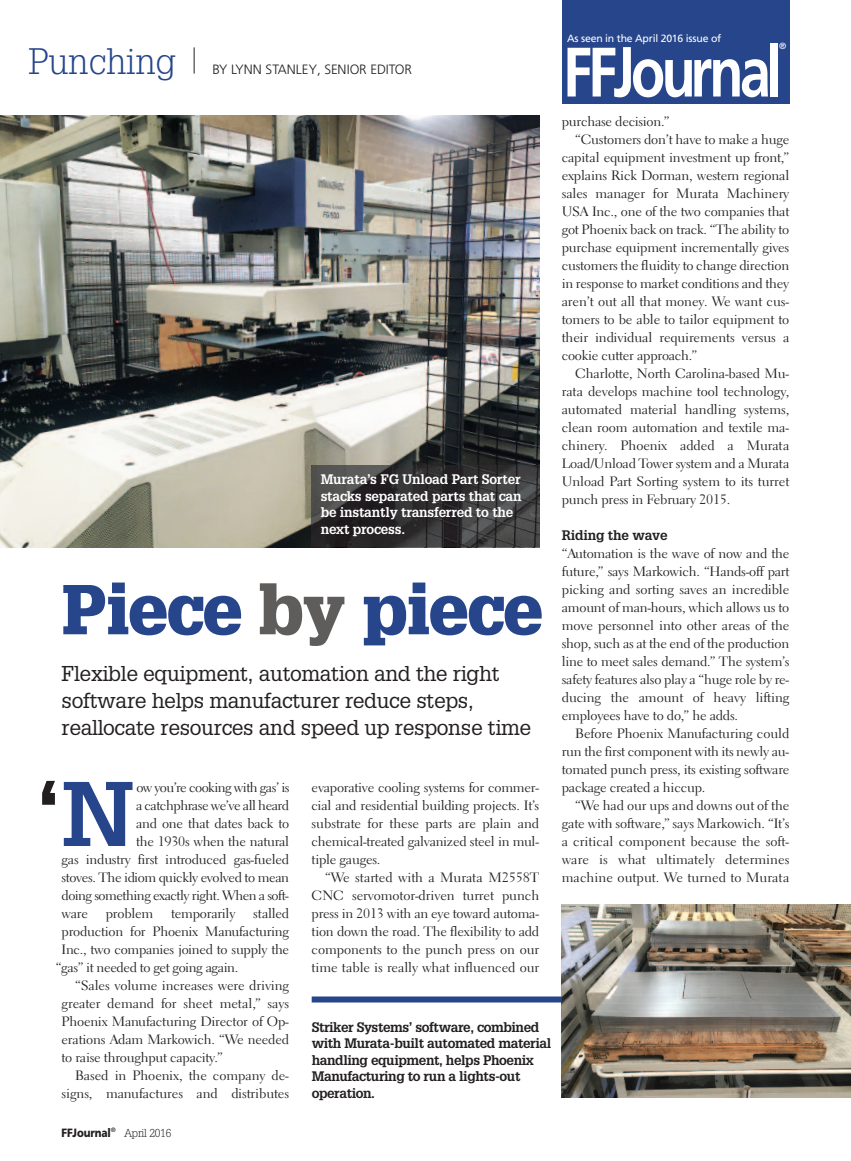
<style>
.page{position:relative;width:851px;height:1161px;background:#fff}
.page>*{position:absolute;margin:0;border:0;box-sizing:border-box;transform-origin:0 0}
.t1{font:700 89.4px "Glypha LT Std";color:#231f20;scale:1.05 1}
.t2{font:900 68.85px "Glypha LT Std";letter-spacing:-.015em;color:#26458b}
.t3{font:300 36px "Glypha LT Std";color:#26458b}
.t4{font:21px/27px "Glypha LT Std";letter-spacing:-.015em;color:#231f20}
.t5{font:13.5px/18px "Electra LH";letter-spacing:-.015em;color:#231f20;text-align:justify;scale:1.05 1}
.t6{font:700 13.5px/16.5px "Glypha LT Std";letter-spacing:-.03em;color:#231f20}
.t7{font:700 13.5px/16.5px "Glypha LT Std";letter-spacing:-.015em;color:#fff}
.t8{font:13.5px "Electra LH";letter-spacing:-.035em;color:#231f20;scale:1.05 1}
.t9{font:300 13.5px "Frutiger";letter-spacing:-.01em;color:#231f20}
.t10{font:900 12px "Frutiger";letter-spacing:-.015em;color:#231f20;scale:.85 1}
.t11{font:10.5px "Frutiger";letter-spacing:-.02em;color:#fff}
.t12{font:9px "Frutiger";color:#fff}
.s1{color:#5f5c5c}
.s2{color:#26458b}
.s3{font-family:"Glypha LT Std";font-weight:300;font-size:11.25px}
</style>
<div class="page">
<svg style="left:194px;top:47px;width:1px;height:27px"></svg>
<img style="left:0;top:115px;width:539px;height:433px">
<img style="left:561px;top:905px;width:289px;height:193px">
<img style="left:312px;top:466px;width:227px;height:81px">
<div style="left:312px;top:997px;width:249px;height:6px;background:#26458b"></div>
<div style="left:561px;top:0;width:228px;height:103px;background:#26458b"></div>
<svg style="left:567px;top:47px;width:200px;height:50px"></svg>
<div style="left:770px;top:43px;width:7px;height:54px;background:#fff"></div>
<h3 class="t3" style="left:28px;top:48px;width:149px">Punching</h3>
<p class="t9" style="left:212px;top:63px;width:201px">BY LYNN STANLEY, SENIOR EDITOR</p>
<p class="t11" style="left:567px;top:34px;width:156px">As seen in the April 2016 issue of</p>
<p class="t12" style="left:779px;top:43px;width:9px">®</p>
<p class="t7" style="left:321px;top:472px;width:202px">Murata’s FG Unload Part Sorter stacks separated parts that can be instantly transferred to the next process.</p>
<h2 class="t2" style="left:62px;top:583px;width:481px">Piece <span class="s1">by</span> piece</h2>
<h3 class="t4" style="left:62px;top:661px;width:471px">Flexible equipment, automation and the right software helps manufacturer reduce steps, reallocate resources and speed up response time</h3>
<h1 class="t1" style="left:35px;top:763px;width:96px">‘<span class="s2">N</span></h1>
<p class="t8" style="left:136px;top:782px;width:147px">ow you’re cooking with gas’ is</p>
<p class="t8" style="left:136px;top:800px;width:147px">a catchphrase we’ve all heard</p>
<p class="t5" style="left:136px;top:816px;width:147px">and one that dates back to</p>
<p class="t5" style="left:136px;top:834px;width:147px">the 1930s when the natural</p>
<p class="t5" style="left:62px;top:852px;width:218px">gas industry first introduced gas-fueled</p>
<p class="t5" style="left:62px;top:870px;width:218px">stoves. The idiom quickly evolved to mean</p>
<p class="t8" style="left:62px;top:890px;width:218px">doing something exactly right. When a soft-</p>
<p class="t5" style="left:62px;top:906px;width:27px">ware</p>
<p class="t5" style="left:106px;top:906px;width:47px">problem</p>
<p class="t5" style="left:171px;top:906px;width:63px">temporarily</p>
<p class="t5" style="left:253px;top:906px;width:36px">stalled</p>
<p class="t5" style="left:62px;top:924px;width:218px">production for Phoenix Manufacturing</p>
<p class="t5" style="left:62px;top:942px;width:218px">Inc., two companies joined to supply the</p>
<p class="t5" style="left:56px;top:960px;width:175px">“gas” it needed to get going again.</p>
<p class="t5" style="left:75px;top:978px;width:205px">“Sales volume increases were driving</p>
<p class="t5" style="left:62px;top:996px;width:218px">greater demand for sheet metal,” says</p>
<p class="t5" style="left:62px;top:1014px;width:218px">Phoenix Manufacturing Director of Op-</p>
<p class="t5" style="left:62px;top:1032px;width:218px">erations Adam Markowich. “We needed</p>
<p class="t5" style="left:62px;top:1050px;width:155px">to raise throughput capacity.”</p>
<p class="t5" style="left:75px;top:1068px;width:205px">Based in Phoenix, the company de-</p>
<p class="t5" style="left:62px;top:1086px;width:218px">signs, manufactures and distributes</p>
<p class="t10" style="left:62px;top:1128px;width:131px">FFJournal<sup>®</sup> <span class="s3">April 2016</span></p>
<p class="t5" style="left:311px;top:780px;width:218px">evaporative cooling systems for commer&shy;cial and residential building projects. It’s substrate for these parts are plain and chemical-treated galvanized steel in mul&shy;tiple gauges.</p>
<p class="t5" style="left:311px;top:870px;width:218px;text-indent:14px">“We started with a Murata M2558T CNC servomotor-driven turret punch press in 2013 with an eye toward automa&shy;tion down the road. The flexibility to add components to the punch press on our time table is really what influenced our</p>
<p class="t6" style="left:312px;top:1019px;width:241px">Striker Systems’ software, combined with Murata-built automated material handling equipment, helps Phoenix<br>Manufacturing to run a lights-out operation.</p>
<p class="t5" style="left:561px;top:114px;width:104px">purchase decision.”</p>
<p class="t5" style="left:575px;top:132px;width:205px">“Customers don’t have to make a huge</p>
<p class="t5" style="left:561px;top:150px;width:218px">capital equipment investment up front,”</p>
<p class="t5" style="left:561px;top:168px;width:218px">explains Rick Dorman, western regional</p>
<p class="t5" style="left:561px;top:186px;width:218px">sales manager for Murata Machinery</p>
<p class="t5" style="left:561px;top:204px;width:218px">USA Inc., one of the two companies that</p>
<p class="t5" style="left:561px;top:222px;width:218px">got Phoenix back on track. “The ability to</p>
<p class="t5" style="left:561px;top:240px;width:218px">purchase equipment incrementally gives</p>
<p class="t5" style="left:561px;top:258px;width:218px">customers the fluidity to change direction</p>
<p class="t5" style="left:561px;top:276px;width:218px">in response to market conditions and they</p>
<p class="t5" style="left:561px;top:294px;width:218px">aren’t out all that money. We want cus-</p>
<p class="t5" style="left:561px;top:312px;width:218px">tomers to be able to tailor equipment to</p>
<p class="t5" style="left:561px;top:330px;width:218px">their individual requirements versus a</p>
<p class="t5" style="left:561px;top:348px;width:131px">cookie cutter approach.”</p>
<p class="t5" style="left:575px;top:366px;width:205px">Charlotte, North Carolina-based Mu-</p>
<p class="t5" style="left:561px;top:384px;width:218px">rata develops machine tool technology,</p>
<p class="t5" style="left:561px;top:402px;width:218px">automated material handling systems,</p>
<p class="t5" style="left:561px;top:420px;width:218px">clean room automation and textile ma-</p>
<p class="t5" style="left:561px;top:438px;width:218px">chinery. Phoenix added a Murata</p>
<p class="t5" style="left:561px;top:456px;width:218px">Load/Unload Tower system and a Murata</p>
<p class="t5" style="left:561px;top:474px;width:218px">Unload Part Sorting system to its turret</p>
<p class="t5" style="left:561px;top:492px;width:162px">punch press in February 2015.</p>
<p class="t6" style="left:561px;top:527px;width:107px">Riding the wave</p>
<p class="t5" style="left:561px;top:546px;width:218px">“Automation is the wave of now and the future,” says Markowich. “Hands-off part picking and sorting saves an incredible amount of man-hours, which allows us to move personnel into other areas of the shop, such as at the end of the production line to meet sales demand.” The system’s safety features also play a “huge role by re&shy;ducing the amount of heavy lifting employees have to do,” he adds.</p>
<p class="t5" style="left:561px;top:726px;width:218px;text-indent:14px">Before Phoenix Manufacturing could run the first component with its newly au&shy;tomated punch press, its existing software package created a hiccup.</p>
<p class="t5" style="left:561px;top:798px;width:218px;text-indent:14px">“We had our ups and downs out of the gate with software,” says Markowich. “It’s a critical component because the soft&shy;ware is what ultimately determines machine output. We turned to Murata</p>
</div>
